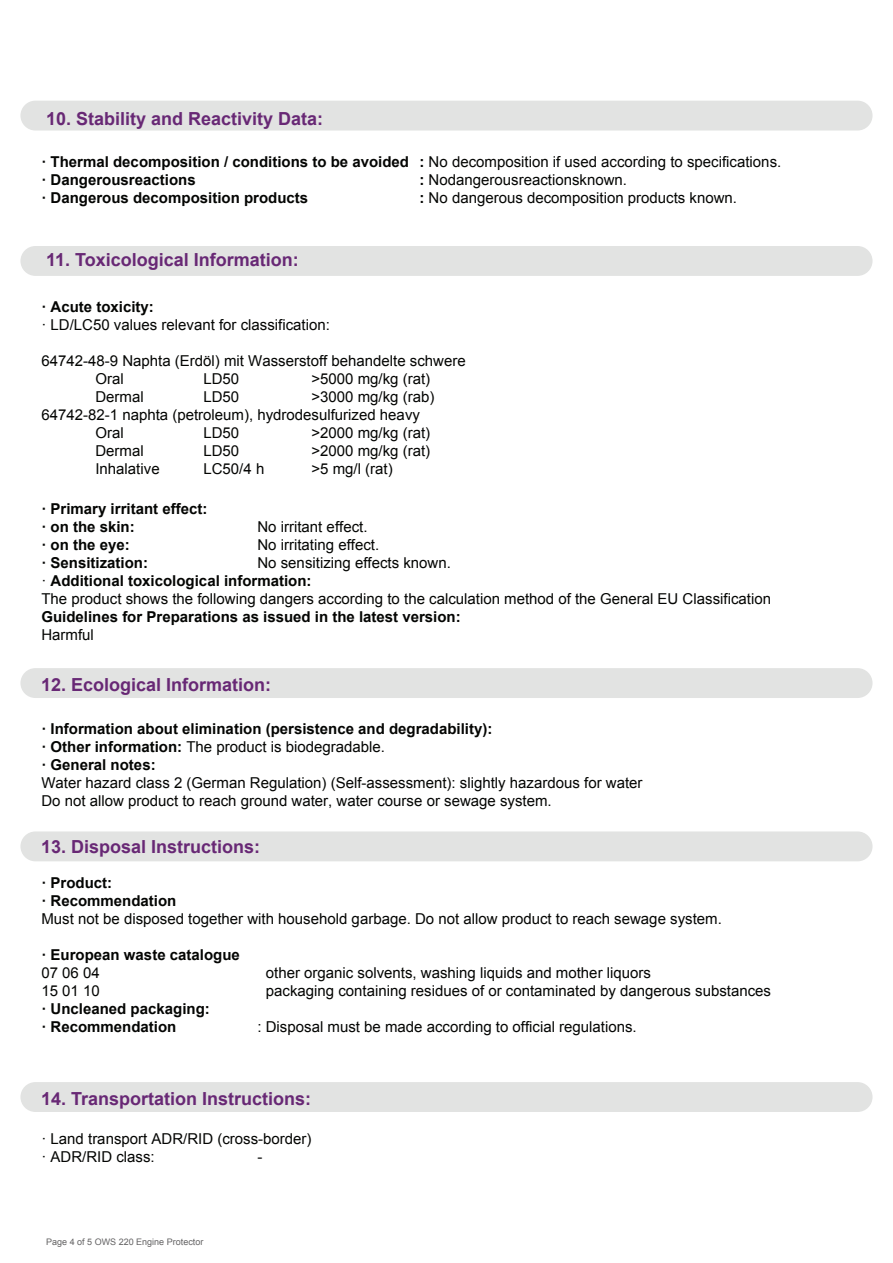
<style>
.page{position:relative;width:893px;height:1263px;background:#fff}
.page>*{position:absolute;margin:0;border:0;box-sizing:border-box;transform-origin:0 0}
.t1{font:700 18px "Arial";color:#682875}
.t2{font:15px/18px "Arial";color:#040503}
.t3{font:700 15px/18px "Arial";color:#040503}
.t4{font:9px "Arial";color:#636263}
.s1{font-weight:400}
.s2{font-weight:700}
</style>
<div class="page">
<div style="left:20px;top:101px;width:852px;height:30px;background:#e2e3e2;border-radius:15px"></div>
<div style="left:20px;top:246px;width:852px;height:30px;background:#e2e3e2;border-radius:15px"></div>
<div style="left:20px;top:668px;width:852px;height:30px;background:#e2e3e2;border-radius:15px"></div>
<div style="left:20px;top:831px;width:852px;height:30px;background:#e2e3e2;border-radius:15px"></div>
<div style="left:20px;top:1082px;width:852px;height:30px;background:#e2e3e2;border-radius:15px"></div>
<p class="t1" style="left:46px;top:106px;width:279px">10. Stability and Reactivity Data:</p>
<p class="t3" style="left:41px;top:154px;width:741px">· Thermal decomposition / conditions to be avoided : <span class="s1">No decomposition if used according to specifications. </span>· Dangerousreactions</p>
<p class="t2" style="left:419px;top:171px;width:209px"><span class="s2">:</span> Nodangerousreactionsknown.</p>
<p class="t3" style="left:41px;top:190px;width:268px">· Dangerous decomposition products</p>
<p class="t2" style="left:419px;top:189px;width:319px"><span class="s2">:</span> No dangerous decomposition products known.</p>
<p class="t1" style="left:46px;top:248px;width:254px">11. Toxicological Information:</p>
<p class="t3" style="left:41px;top:298px;width:114px">· Acute toxicity:</p>
<p class="t2" style="left:41px;top:316px;width:290px">· LD/LC50 values relevant for classification:</p>
<p class="t2" style="left:95px;top:352px;width:372px;text-indent:-54px">64742-48-9 Naphta (Erdöl) mit Wasserstoff behandelte schwere<br>Oral</p>
<p class="t2" style="left:203px;top:370px;width:37px">LD50</p>
<p class="t2" style="left:311px;top:370px;width:120px">&gt;5000 mg/kg (rat)</p>
<p class="t2" style="left:95px;top:388px;width:50px">Dermal</p>
<p class="t2" style="left:203px;top:388px;width:37px">LD50</p>
<p class="t2" style="left:311px;top:388px;width:124px">&gt;3000 mg/kg (rab)</p>
<p class="t2" style="left:41px;top:406px;width:380px">64742-82-1 naphta (petroleum), hydrodesulfurized heavy</p>
<p class="t2" style="left:95px;top:424px;width:30px">Oral</p>
<p class="t2" style="left:203px;top:424px;width:37px">LD50</p>
<p class="t2" style="left:311px;top:424px;width:120px">&gt;2000 mg/kg (rat)</p>
<p class="t2" style="left:95px;top:442px;width:50px">Dermal</p>
<p class="t2" style="left:203px;top:442px;width:37px">LD50</p>
<p class="t2" style="left:311px;top:442px;width:120px">&gt;2000 mg/kg (rat)</p>
<p class="t2" style="left:95px;top:460px;width:66px">Inhalative</p>
<p class="t2" style="left:203px;top:460px;width:62px">LC50/4 h</p>
<p class="t2" style="left:311px;top:460px;width:83px">&gt;5 mg/l (rat)</p>
<p class="t3" style="left:41px;top:500px;width:167px">· Primary irritant effect: · on the skin:</p>
<p class="t2" style="left:257px;top:518px;width:112px">No irritant effect.</p>
<p class="t3" style="left:41px;top:536px;width:90px">· on the eye:</p>
<p class="t2" style="left:257px;top:536px;width:123px">No irritating effect.</p>
<p class="t3" style="left:41px;top:554px;width:108px">· Sensitization:</p>
<p class="t2" style="left:41px;top:554px;width:731px;text-indent:216px">No sensitizing effects known.<br>· <span class="s2">Additional toxicological information:<br></span>The product shows the following dangers according to the calculation method of the General EU Classification</p>
<p class="t3" style="left:41px;top:608px;width:421px">Guidelines for Preparations as issued in the latest version:</p>
<p class="t2" style="left:41px;top:626px;width:54px">Harmful</p>
<p class="t1" style="left:41px;top:672px;width:232px">12. Ecological Information:</p>
<p class="t3" style="left:41px;top:720px;width:452px">· Information about elimination (persistence and degradability): · Other information: <span class="s1">The product is biodegradable.<br></span>· General notes:</p>
<p class="t2" style="left:41px;top:774px;width:603px">Water hazard class 2 (German Regulation) (Self-assessment): slightly hazardous for water<br>Do not allow product to reach ground water, water course or sewage system.</p>
<p class="t1" style="left:41px;top:834px;width:221px">13. Disposal Instructions:</p>
<p class="t3" style="left:41px;top:874px;width:137px">· Product:<br>· Recommendation</p>
<p class="t2" style="left:41px;top:910px;width:682px">Must not be disposed together with household garbage. Do not allow product to reach sewage system.</p>
<p class="t3" style="left:41px;top:946px;width:200px">· European waste catalogue</p>
<p class="t2" style="left:41px;top:964px;width:60px">07 06 04</p>
<p class="t2" style="left:266px;top:964px;width:387px">other organic solvents, washing liquids and mother liquors</p>
<p class="t2" style="left:41px;top:982px;width:60px">15 01 10</p>
<p class="t2" style="left:266px;top:982px;width:507px">packaging containing residues of or contaminated by dangerous substances</p>
<p class="t3" style="left:41px;top:1000px;width:170px">· Uncleaned packaging: · Recommendation</p>
<p class="t2" style="left:257px;top:1018px;width:381px">: Disposal must be made according to official regulations.</p>
<p class="t1" style="left:41px;top:1086px;width:272px">14. Transportation Instructions:</p>
<p class="t2" style="left:41px;top:1130px;width:272px">· Land transport ADR/RID (cross-border) · ADR/RID class:</p>
<p class="t2" style="left:257px;top:1148px;width:6px">-</p>
<p class="t4" style="left:46px;top:1236px;width:159px">Page 4 of 5 OWS 220 Engine Protector</p>
</div>
